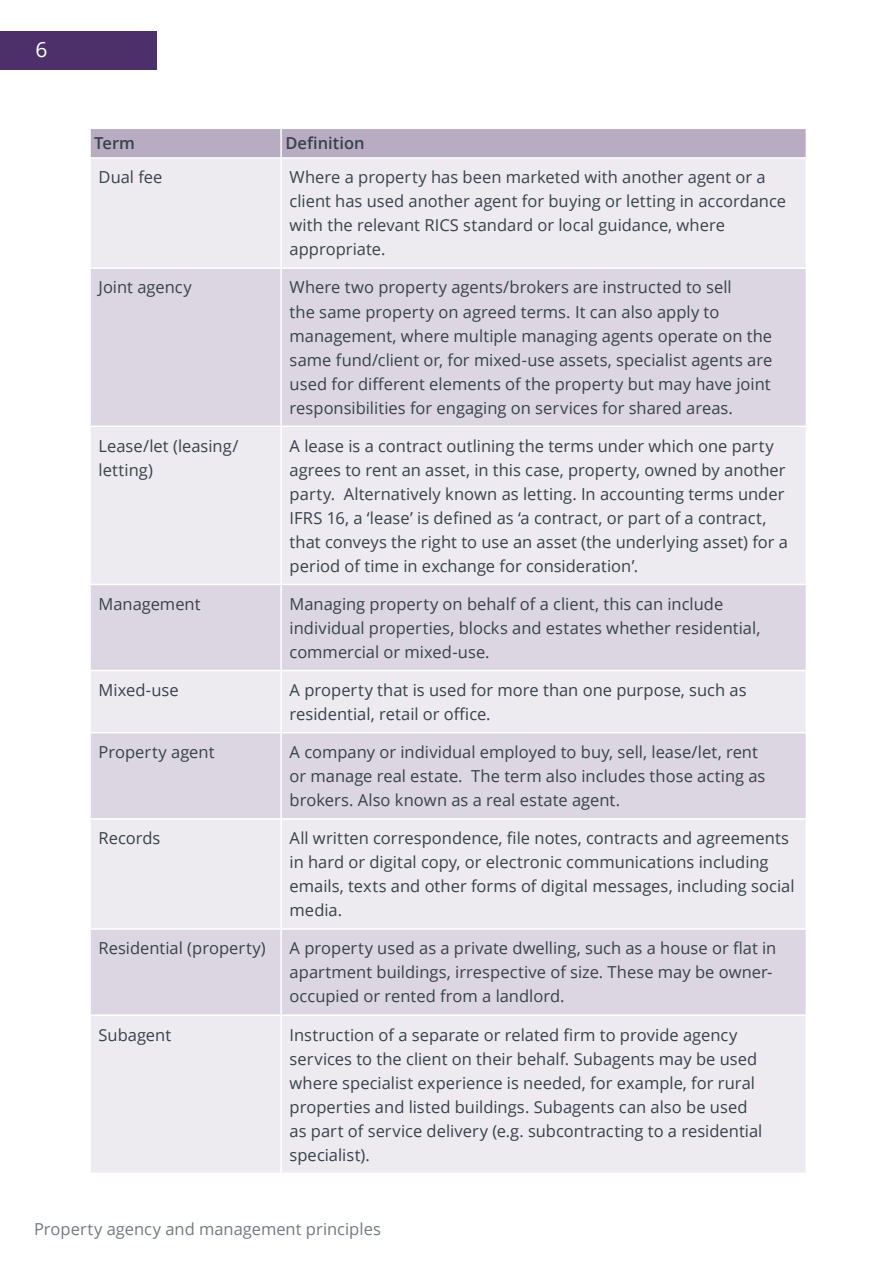
<style>
.page{position:relative;width:893px;height:1263px;background:#fff}
.page>*{position:absolute;margin:0;border:0;box-sizing:border-box;transform-origin:0 0}
.Body_Text{font:16.5px/24px "Open Sans";color:#36424a}
.t1{font:16.5px "Open Sans";color:#727b80}
.Body_Text-2{font:600 16.5px "Open Sans";color:#36424a}
.t2{font:13.5px "Open Sans";color:#fff}
.s1{font-size:21px}
</style>
<div class="page">
<div style="left:91px;top:159px;width:715px;height:1013px;background:#edeaf0"></div>
<svg style="left:91px;top:269px;width:715px;height:745px;background:#e3dee7"></svg>
<div style="left:90px;top:129px;width:716px;height:28px;background:#b8acc3"></div>
<hr style="left:280px;top:159px;width:2px;height:108px;background:#fff">
<hr style="left:89px;top:267px;width:192px;height:2px;background:#fff">
<hr style="left:281px;top:267px;width:526px;height:2px;background:#fff">
<hr style="left:280px;top:269px;width:2px;height:156px;background:#fff">
<hr style="left:89px;top:425px;width:192px;height:2px;background:#fff">
<hr style="left:281px;top:425px;width:526px;height:2px;background:#fff">
<hr style="left:280px;top:427px;width:2px;height:157px;background:#fff">
<hr style="left:89px;top:584px;width:192px;height:1px;background:#fff">
<hr style="left:281px;top:584px;width:526px;height:1px;background:#fff">
<hr style="left:280px;top:585px;width:2px;height:85px;background:#fff">
<hr style="left:89px;top:670px;width:192px;height:1px;background:#fff">
<hr style="left:281px;top:670px;width:526px;height:1px;background:#fff">
<hr style="left:280px;top:671px;width:2px;height:61px;background:#fff">
<hr style="left:89px;top:732px;width:192px;height:1px;background:#fff">
<hr style="left:281px;top:732px;width:526px;height:1px;background:#fff">
<hr style="left:280px;top:733px;width:2px;height:85px;background:#fff">
<hr style="left:89px;top:818px;width:192px;height:2px;background:#fff">
<hr style="left:281px;top:818px;width:526px;height:2px;background:#fff">
<hr style="left:280px;top:820px;width:2px;height:108px;background:#fff">
<hr style="left:89px;top:928px;width:192px;height:2px;background:#fff">
<hr style="left:281px;top:928px;width:526px;height:2px;background:#fff">
<hr style="left:280px;top:930px;width:2px;height:84px;background:#fff">
<hr style="left:89px;top:1014px;width:192px;height:2px;background:#fff">
<hr style="left:281px;top:1014px;width:526px;height:2px;background:#fff">
<hr style="left:280px;top:1016px;width:2px;height:156px;background:#fff">
<div style="left:0;top:31px;width:157px;height:39px;background:#4d3069"></div>
<p class="t2" style="left:35px;top:42px;width:14px">I P<span class="s1">6</span></p>
<p class="Body_Text-2" style="left:94px;top:132px;width:42px">Term</p>
<p class="Body_Text-2" style="left:285px;top:132px;width:81px">Definition</p>
<p class="Body_Text" style="left:99px;top:165px;width:66px">Dual fee</p>
<p class="Body_Text" style="left:290px;top:165px;width:498px">Where a property has been marketed with another agent or a client has used another agent for buying or letting in accordance with the relevant RICS standard or local guidance, where appropriate.</p>
<p class="Body_Text" style="left:99px;top:275px;width:95px">Joint agency</p>
<p class="Body_Text" style="left:290px;top:275px;width:484px">Where two property agents/brokers are instructed to sell<br>the same property on agreed terms. It can also apply to management, where multiple managing agents operate on the same fund/client or, for mixed-use assets, specialist agents are used for different elements of the property but may have joint responsibilities for engaging on services for shared areas.</p>
<p class="Body_Text" style="left:99px;top:433px;width:141px">Lease/let (leasing/ letting)</p>
<p class="Body_Text" style="left:290px;top:433px;width:500px">A lease is a contract outlining the terms under which one party agrees to rent an asset, in this case, property, owned by another party. Alternatively known as letting. In accounting terms under IFRS 16, a ‘lease’ is defined as ‘a contract, or part of a contract, that conveys the right to use an asset (the underlying asset) for a period of time in exchange for consideration’.</p>
<p class="Body_Text" style="left:99px;top:591px;width:104px">Management</p>
<p class="Body_Text" style="left:290px;top:591px;width:472px">Managing property on behalf of a client, this can include individual properties, blocks and estates whether residential, commercial or mixed-use.</p>
<p class="Body_Text" style="left:99px;top:677px;width:82px">Mixed-use</p>
<p class="Body_Text" style="left:290px;top:677px;width:458px">A property that is used for more than one purpose, such as residential, retail or office.</p>
<p class="Body_Text" style="left:99px;top:740px;width:117px">Property agent</p>
<p class="Body_Text" style="left:290px;top:740px;width:477px">A company or individual employed to buy, sell, lease/let, rent or manage real estate. The term also includes those acting as brokers. Also known as a real estate agent.</p>
<p class="Body_Text" style="left:99px;top:826px;width:63px">Records</p>
<p class="Body_Text" style="left:290px;top:826px;width:506px">All written correspondence, file notes, contracts and agreements in hard or digital copy, or electronic communications including emails, texts and other forms of digital messages, including social media.</p>
<p class="Body_Text" style="left:99px;top:936px;width:169px">Residential (property)</p>
<p class="Body_Text" style="left:290px;top:936px;width:488px">A property used as a private dwelling, such as a house or flat in apartment buildings, irrespective of size. These may be owner&shy;occupied or rented from a landlord.</p>
<p class="Body_Text" style="left:99px;top:1022px;width:74px">Subagent</p>
<p class="Body_Text" style="left:290px;top:1022px;width:474px">Instruction of a separate or related firm to provide agency services to the client on their behalf. Subagents may be used where specialist experience is needed, for example, for rural properties and listed buildings. Subagents can also be used as part of service delivery (e.g. subcontracting to a residential specialist).</p>
<p class="t1" style="left:34px;top:1217px;width:348px">Property agency and management principles</p>
</div>
